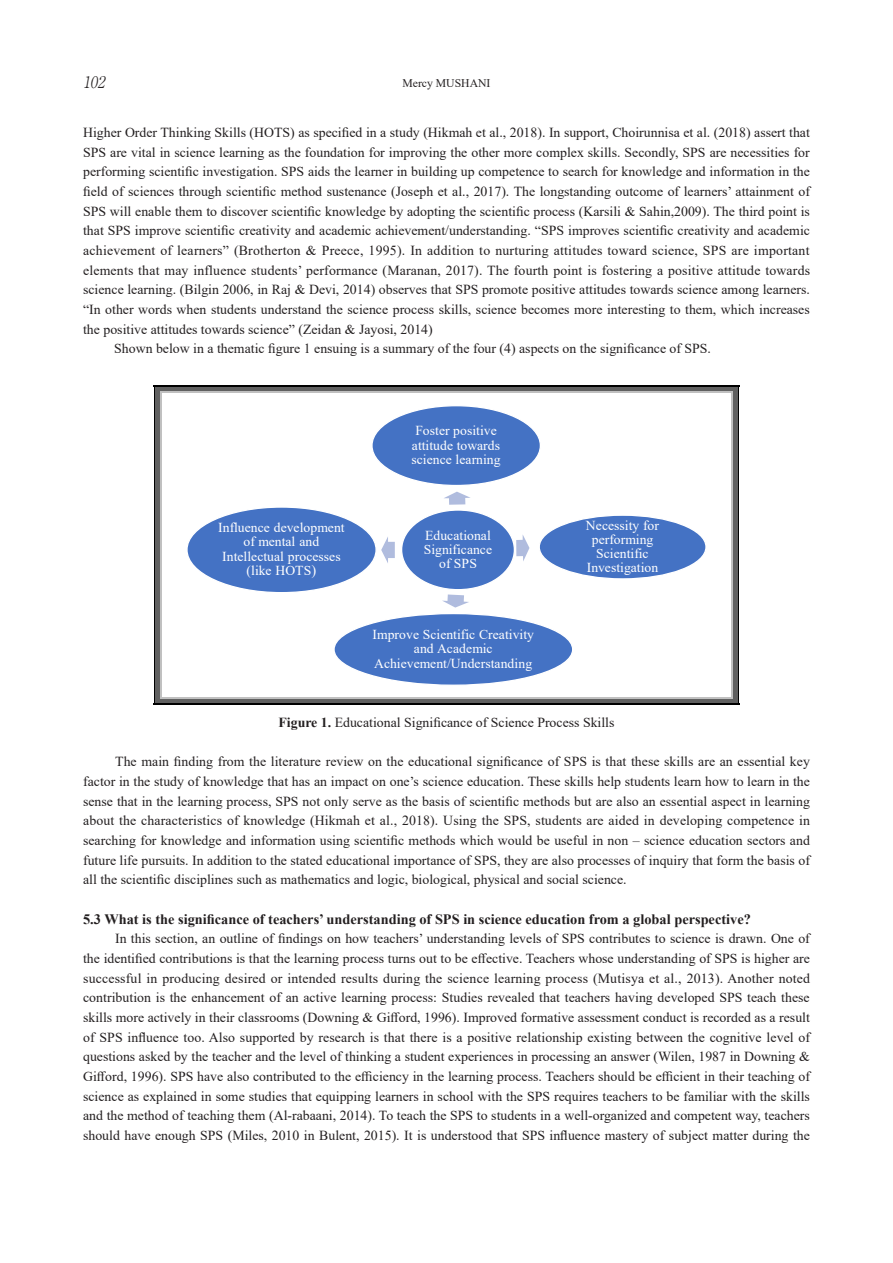
<style>
.page{position:relative;width:893px;height:1263px;background:#fff}
.page>*{position:absolute;margin:0;border:0;box-sizing:border-box;transform-origin:0 0}
.t1{font:italic 300 15.9px "Ryumin Pro";color:#231f20;scale:.9 1}
.t2{font:700 14.4px "Times New Roman";color:#231f20}
.t3{font:13.8px/19.6px "Times New Roman";color:#231f20;text-align:justify}
.t4{font:13.65px/14.2px "Times New Roman";color:#fff;text-align:center}
.t5{font:11.7px "Times New Roman";color:#231f20}
.s1{font-family:"Ryumin Pro"}
.s2{font-size:14.55px}
.s3{font-weight:700}
</style>
<div class="page">
<svg style="left:154px;top:385px;width:8px;height:8px"></svg>
<hr style="left:162px;top:385px;width:569px;height:2px;background:#000">
<hr style="left:162px;top:387px;width:569px;height:4px;background:#606060">
<hr style="left:162px;top:391px;width:569px;height:2px;background:#c0c0c0">
<svg style="left:731px;top:385px;width:8px;height:8px"></svg>
<hr style="left:154px;top:393px;width:2px;height:304px;background:#000">
<hr style="left:156px;top:393px;width:4px;height:304px;background:#606060">
<hr style="left:160px;top:393px;width:2px;height:304px;background:#c0c0c0">
<hr style="left:737px;top:393px;width:2px;height:304px;background:#000">
<hr style="left:733px;top:393px;width:4px;height:304px;background:#606060">
<hr style="left:731px;top:393px;width:2px;height:304px;background:#c0c0c0">
<svg style="left:154px;top:697px;width:8px;height:8px"></svg>
<hr style="left:162px;top:703px;width:569px;height:2px;background:#000">
<hr style="left:162px;top:699px;width:569px;height:4px;background:#606060">
<hr style="left:162px;top:697px;width:569px;height:2px;background:#c0c0c0">
<svg style="left:731px;top:697px;width:8px;height:8px"></svg>
<div style="left:402px;top:510px;width:112px;height:80px;background:#4472c4;border-radius:50%"></div>
<svg style="left:444px;top:492px;width:26px;height:13px"></svg>
<div style="left:372px;top:406px;width:168px;height:79px;background:#4472c4;border-radius:50%"></div>
<svg style="left:516px;top:535px;width:13px;height:26px"></svg>
<div style="left:539px;top:515px;width:167px;height:64px;background:#4472c4;border-radius:50%"></div>
<svg style="left:442px;top:594px;width:27px;height:14px"></svg>
<div style="left:333px;top:613px;width:240px;height:73px;background:#4472c4;border:1px solid #fff;border-radius:50%"></div>
<svg style="left:381px;top:537px;width:14px;height:26px"></svg>
<div style="left:186px;top:506px;width:191px;height:87px;background:#4472c4;border:1px solid #fff;border-radius:50%"></div>
<p class="t1" style="left:83px;top:70px;width:30px">102</p>
<p class="t5" style="left:402px;top:75px;width:90px">Mercy MUSHANI</p>
<p class="t3" style="left:83px;top:122px;width:728px;text-align:left">Higher Order Thinking Skills (HOTS) as specified in a study (Hikmah et al., 2018). In support, Choirunnisa et al. (2018) assert that SPS are vital in science learning as the foundation for improving the other more complex skills. Secondly, SPS are necessities for performing scientific investigation. SPS aids the learner in building up competence to search for knowledge and information in the field of sciences through scientific method sustenance (Joseph et al., 2017). The longstanding outcome of learners’ attainment of SPS will enable them to discover scientific knowledge by adopting the scientific process (Karsili &amp; Sahin,2009). The third point is that SPS improve scientific creativity and academic achievement/understanding. “SPS improves scientific creativity and academic achievement of learners” (Brotherton &amp; Preece, 1995). In addition to nurturing attitudes toward science, SPS are important elements that may influence students’ performance (Maranan, 2017). The fourth point is fostering a positive attitude towards science learning. (Bilgin 2006, in Raj &amp; Devi, 2014) observes that SPS promote positive attitudes towards science among learners. “In other words when students understand the science process skills, science becomes more interesting to them, which increases the positive attitudes towards science” (Zeidan &amp; Jayosi, 2014)<br><span class="s1">　　</span> Shown below in a thematic figure 1 ensuing is a summary of the four (4) aspects on the significance of SPS.</p>
<p class="t4" style="left:218px;top:520px;width:128px">Influence development of mental and<br>Intellectual processes (like HOTS<span class="s2">)</span></p>
<p class="t4" style="left:412px;top:423px;width:90px;text-align:left">Foster positive attitude towards science learning</p>
<p class="t4" style="left:424px;top:527px;width:70px">Educational<br>Significance of SPS</p>
<p class="t4" style="left:373px;top:627px;width:163px">Improve Scientific Creativity and Academic<br>Achievement/Understanding</p>
<p class="t4" style="left:586px;top:517px;width:75px">Necessity for performing<br>Scientific<br>Investigation</p>
<p class="t3" style="left:278px;top:712px;width:337px"><span class="s3">Figure 1.</span> Educational Significance of Science Process Skills</p>
<p class="t3" style="left:83px;top:751px;width:728px"><span class="s1">　　</span> The main finding from the literature review on the educational significance of SPS is that these skills are an essential key factor in the study of knowledge that has an impact on one’s science education. These skills help students learn how to learn in the sense that in the learning process, SPS not only serve as the basis of scientific methods but are also an essential aspect in learning about the characteristics of knowledge (Hikmah et al., 2018). Using the SPS, students are aided in developing competence in searching for knowledge and information using scientific methods which would be useful in non – science education sectors and future life pursuits. In addition to the stated educational importance of SPS, they are also processes of inquiry that form the basis of all the scientific disciplines such as mathematics and logic, biological, physical and social science.</p>
<p class="t2" style="left:83px;top:909px;width:669px">5.3 What is the significance of teachers’ understanding of SPS in science education from a global perspective?</p>
<p class="t3" style="left:83px;top:928px;width:728px"><span class="s1">　　</span> In this section, an outline of findings on how teachers’ understanding levels of SPS contributes to science is drawn. One of the identified contributions is that the learning process turns out to be effective. Teachers whose understanding of SPS is higher are successful in producing desired or intended results during the science learning process (Mutisya et al., 2013). Another noted contribution is the enhancement of an active learning process: Studies revealed that teachers having developed SPS teach these skills more actively in their classrooms (Downing &amp; Gifford, 1996). Improved formative assessment conduct is recorded as a result of SPS influence too. Also supported by research is that there is a positive relationship existing between the cognitive level of questions asked by the teacher and the level of thinking a student experiences in processing an answer (Wilen, 1987 in Downing &amp; Gifford, 1996). SPS have also contributed to the efficiency in the learning process. Teachers should be efficient in their teaching of science as explained in some studies that equipping learners in school with the SPS requires teachers to be familiar with the skills and the method of teaching them (Al-rabaani, 2014). To teach the SPS to students in a well-organized and competent way, teachers should have enough SPS (Miles, 2010 in Bulent, 2015). It is understood that SPS influence mastery of subject matter during the</p>
</div>
